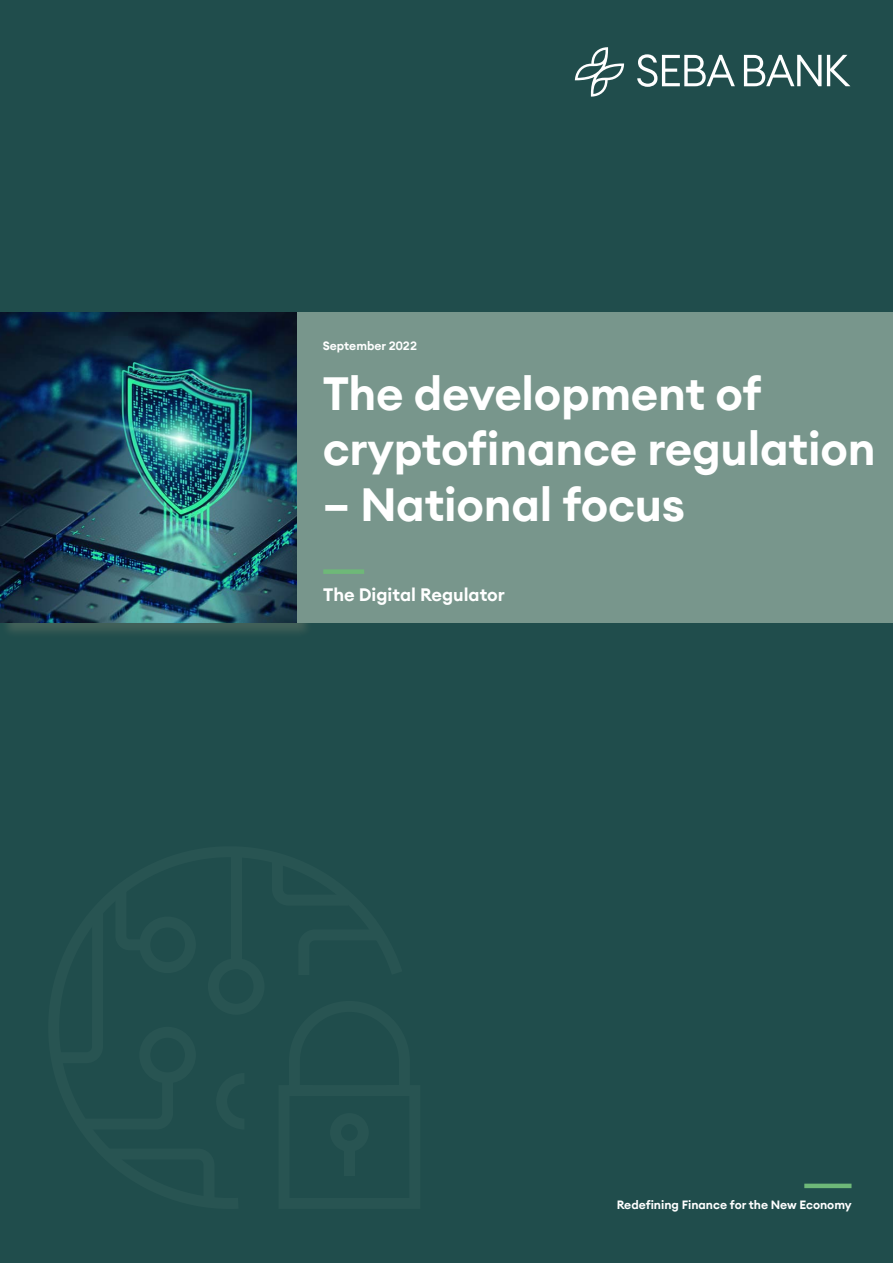
<style>
.page{position:relative;width:893px;height:1263px;background:#204d4c}
.page>*{position:absolute;margin:0;border:0;box-sizing:border-box;transform-origin:0 0}
.t1{font:600 46.5px/55.8px "Seba Euclid";letter-spacing:-.005em;color:#fff}
.t2{font:600 18px "Seba Euclid";color:#fff}
.t3{font:600 12px "Seba Euclid";color:#fff}
</style>
<div class="page">
<div style="left:0;top:312px;width:314px;height:327px;background:#657466;opacity:.5"></div>
<img style="left:0;top:312px;width:297px;height:310px">
<div style="left:298px;top:312px;width:595px;height:327px;background:#204d4c"></div>
<div style="left:298px;top:312px;width:595px;height:310px;background:#78968c"></div>
<hr style="left:804px;top:1184px;width:47px;height:4px;background:#6eb878">
<div style="left:323px;top:569px;width:41px;height:5px;background:#6eb878"></div>
<svg style="left:575px;top:47px;width:49px;height:50px"></svg>
<svg style="left:637px;top:54px;width:98px;height:33px"></svg>
<svg style="left:744px;top:55px;width:77px;height:31px"></svg>
<svg style="left:827px;top:55px;width:23px;height:31px"></svg>
<div style="left:231px;top:852px;width:11px;height:116px;background:#285452"></div>
<div style="left:344px;top:1146px;width:11px;height:29px;background:#285452"></div>
<p class="t3" style="left:323px;top:337px;width:96px">September 2022</p>
<p class="t1" style="left:323px;top:365px;width:554px">The development of cryptofinance regulation</p>
<p class="t1" style="left:323px;top:477px;width:364px">– National focus</p>
<p class="t2" style="left:323px;top:583px;width:183px">The Digital Regulator</p>
<p class="t3" style="left:617px;top:1197px;width:237px">Redefining Finance for the New Economy</p>
</div>
